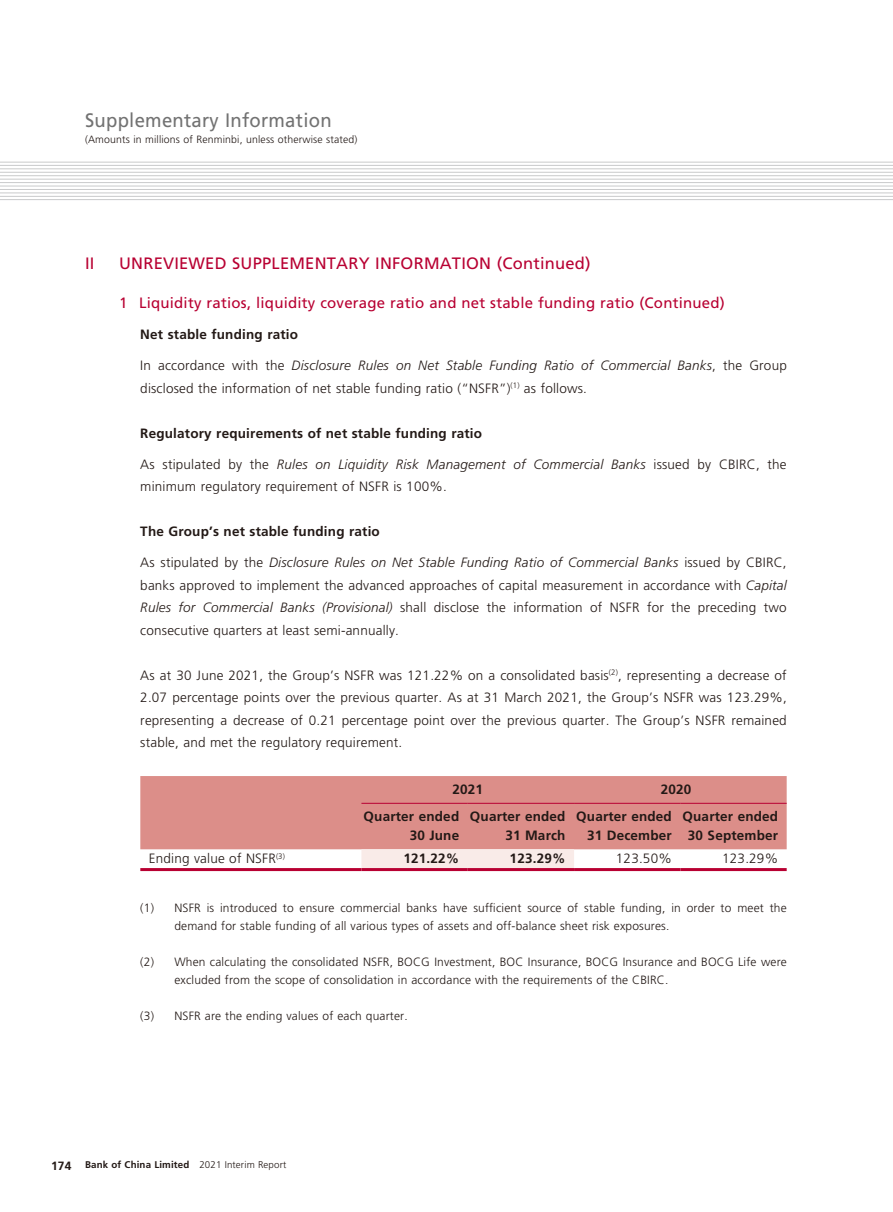
<style>
.page{position:relative;width:893px;height:1212px;background:#fff}
.page>*{position:absolute;margin:0;border:0;box-sizing:border-box;transform-origin:0 0}
.t1{font:19.5px "Frutiger";letter-spacing:.015em;color:#727272;scale:.95 1}
.t2{font:16.5px "Frutiger";letter-spacing:.015em;color:#b80032}
.t3{font:15px "Frutiger";letter-spacing:.015em;color:#b80032}
.t4{font:300 13.5px/22.5px "Frutiger";letter-spacing:.015em;color:#231916}
.t5{font:700 13.5px/18.8px "Frutiger";letter-spacing:.015em;color:#231916;text-align:right}
.t6{font:300 12px/18px "Frutiger";letter-spacing:.015em;color:#231916}
.t7{font:300 10.5px "Frutiger";letter-spacing:.015em;color:#231916}
.t8{font:700 9.75px "Frutiger";letter-spacing:.015em;color:#231916}
.s1{font-style:italic}
.s2{font-size:12px}
.s3{font-weight:300}
</style>
<div class="page">
<hr style="left:0;top:162px;width:893px;height:1px;background:#c9cacb">
<hr style="left:0;top:165px;width:893px;height:1px;background:#c9cacb">
<hr style="left:0;top:168px;width:893px;height:1px;background:#c9cacb">
<hr style="left:0;top:172px;width:893px;height:1px;background:#c9cacb">
<hr style="left:0;top:175px;width:893px;height:1px;background:#c9cacb">
<hr style="left:0;top:179px;width:893px;height:1px;background:#c9cacb">
<hr style="left:0;top:182px;width:893px;height:1px;background:#c9cacb">
<hr style="left:0;top:186px;width:893px;height:1px;background:#c9cacb">
<hr style="left:0;top:189px;width:893px;height:1px;background:#c9cacb">
<hr style="left:0;top:192px;width:893px;height:1px;background:#c9cacb">
<hr style="left:0;top:196px;width:893px;height:1px;background:#c9cacb">
<hr style="left:0;top:199px;width:893px;height:1px;background:#c9cacb">
<div style="left:140px;top:776px;width:647px;height:73px;background:#dc8e89"></div>
<div style="left:361px;top:849px;width:213px;height:19px;background:#f9ebe8"></div>
<hr style="left:361px;top:803px;width:107px;height:1px;background:#b80032">
<hr style="left:468px;top:803px;width:106px;height:1px;background:#b80032">
<hr style="left:574px;top:803px;width:106px;height:1px;background:#b80032">
<hr style="left:680px;top:803px;width:107px;height:1px;background:#b80032">
<hr style="left:140px;top:868px;width:221px;height:3px;background:#b80032">
<hr style="left:361px;top:868px;width:107px;height:3px;background:#b80032">
<hr style="left:468px;top:868px;width:106px;height:3px;background:#b80032">
<hr style="left:574px;top:868px;width:106px;height:3px;background:#b80032">
<hr style="left:680px;top:868px;width:107px;height:3px;background:#b80032">
<h1 class="t1" style="left:85px;top:108px;width:261px">Supplementary Information</h1>
<p class="t7" style="left:85px;top:133px;width:274px">(Amounts in millions of Renminbi, unless otherwise stated)</p>
<p class="t2" style="left:85px;top:254px;width:11px">II</p>
<p class="t2" style="left:119px;top:254px;width:473px">UNREVIEWED SUPPLEMENTARY INFORMATION (Continued)</p>
<p class="t3" style="left:119px;top:294px;width:607px">1 Liquidity ratios, liquidity coverage ratio and net stable funding ratio (Continued)</p>
<p class="t5" style="left:140px;top:325px;width:159px">Net stable funding ratio</p>
<p class="t4" style="left:140px;top:354px;width:648px">In accordance with the <span class="s1">Disclosure Rules on Net Stable Funding Ratio of Commercial Banks</span>, the Group disclosed the information of net stable funding ratio (“NSFR”)<sup>(1)</sup> as follows.</p>
<p class="t5" style="left:140px;top:424px;width:343px">Regulatory requirements of net stable funding ratio</p>
<p class="t4" style="left:140px;top:453px;width:648px">As stipulated by the <span class="s1">Rules on Liquidity Risk Management of Commercial Banks</span> issued by CBIRC, the minimum regulatory requirement of NSFR is 100%.</p>
<p class="t5" style="left:140px;top:522px;width:241px">The Group’s net stable funding ratio</p>
<p class="t4" style="left:140px;top:551px;width:648px;text-align:justify">As stipulated by the <span class="s1">Disclosure Rules on Net Stable Funding Ratio of Commercial Banks</span> issued by CBIRC, banks approved to implement the advanced approaches of capital measurement in accordance with <span class="s1">Capital Rules for Commercial Banks (Provisional)</span> shall disclose the information of NSFR for the preceding two consecutive quarters at least semi-annually.</p>
<p class="t4" style="left:140px;top:664px;width:648px;text-align:justify">As at 30 June 2021, the Group’s NSFR was 121.22% on a consolidated basis<sup>(2)</sup>, representing a decrease of 2.07 percentage points over the previous quarter. As at 31 March 2021, the Group’s NSFR was 123.29%, representing a decrease of 0.21 percentage point over the previous quarter. The Group’s NSFR remained stable, and met the regulatory requirement.</p>
<p class="t5" style="left:452px;top:780px;width:32px">2021</p>
<p class="t5" style="left:661px;top:780px;width:32px">2020</p>
<p class="t5" style="left:364px;top:807px;width:97px">Quarter ended<br>30 June</p>
<p class="t5" style="left:470px;top:807px;width:97px">Quarter ended<br>31 March</p>
<p class="t5" style="left:576px;top:807px;width:97px">Quarter ended<br>31 December</p>
<p class="t5" style="left:682px;top:807px;width:97px;text-align:center">Quarter ended<br>30 September</p>
<p class="t4" style="left:149px;top:847px;width:138px">Ending value of NSFR<sup>(3)</sup></p>
<p class="t5" style="left:403px;top:849px;width:57px">121.22%</p>
<p class="t5" style="left:510px;top:849px;width:57px">123.29%</p>
<p class="t4" style="left:616px;top:847px;width:57px">123.50%</p>
<p class="t4" style="left:722px;top:847px;width:57px">123.29%</p>
<p class="t6" style="left:174px;top:899px;width:614px;text-indent:-34px">(1) NSFR is introduced to ensure commercial banks have sufficient source of stable funding, in order to meet the demand for stable funding of all various types of assets and off-balance sheet risk exposures.</p>
<p class="t6" style="left:174px;top:953px;width:614px;text-indent:-34px">(2) When calculating the consolidated NSFR, BOCG Investment, BOC Insurance, BOCG Insurance and BOCG Life were excluded from the scope of consolidation in accordance with the requirements of the CBIRC.</p>
<p class="t6" style="left:140px;top:1007px;width:269px">(3) NSFR are the ending values of each quarter.</p>
<p class="t8" style="left:51px;top:1159px;width:237px"><span class="s2">174</span> Bank of China Limited <span class="s3">2021 Interim Report</span></p>
</div>
